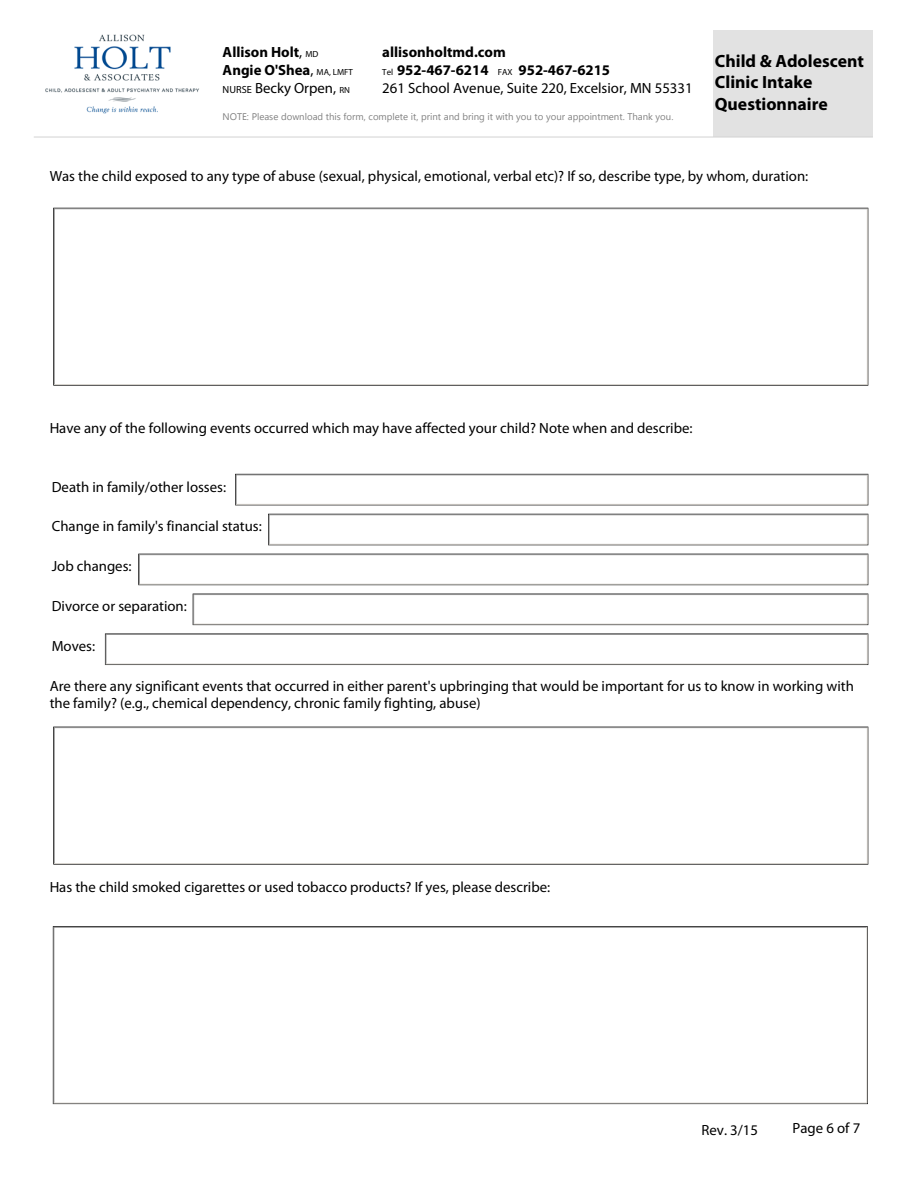
<style>
.page{position:relative;width:918px;height:1188px;background:#fff}
.page>*{position:absolute;margin:0;border:0;box-sizing:border-box;transform-origin:0 0}
.t1{font:700 17.7px/21.3px "Myriad Pro";color:#000}
.t2{font:14.85px/17.7px "Myriad Pro";color:#000}
.t3{font:700 14.85px "Myriad Pro";color:#000}
.t4{font:9.6px "Segoe UI";color:#808080}
.s1{font-weight:400}
.s2{font-weight:400;font-size:8.85px}
.s3{font-size:10.35px}
.s4{font-size:8.85px}
</style>
<div class="page">
<div style="left:713px;top:31px;width:159px;height:106px;background:#e2e2e2"></div>
<hr style="left:34px;top:137px;width:838px;height:1px;background:#d3d3d3">
<svg style="left:54px;top:208px;width:814px;height:177px"></svg>
<svg style="left:54px;top:727px;width:814px;height:137px"></svg>
<svg style="left:54px;top:927px;width:813px;height:176px"></svg>
<svg style="left:235px;top:474px;width:633px;height:31px"></svg>
<svg style="left:268px;top:514px;width:600px;height:31px"></svg>
<svg style="left:138px;top:554px;width:730px;height:31px"></svg>
<svg style="left:105px;top:633px;width:763px;height:32px"></svg>
<svg style="left:193px;top:594px;width:675px;height:31px"></svg>
<img style="left:45px;top:34px;width:154px;height:79px">
<p class="t3" style="left:223px;top:42px;width:97px">Allison Holt<span class="s1">,</span> <span class="s2">MD</span></p>
<p class="t3" style="left:382px;top:42px;width:125px">allisonholtmd.com</p>
<p class="t3" style="left:223px;top:60px;width:132px">Angie O'Shea<span class="s1">,</span> <span class="s2">MA, LMFT</span></p>
<p class="t3" style="left:382px;top:60px;width:229px"><span class="s2">Tel</span> 952-467-6214 <span class="s2">FAX</span> 952-467-6215</p>
<p class="t2" style="left:223px;top:78px;width:129px"><span class="s3">NURSE</span> Becky Orpen, <span class="s4">RN</span></p>
<p class="t2" style="left:382px;top:78px;width:312px">261 School Avenue, Suite 220, Excelsior, MN 55331</p>
<p class="t4" style="left:223px;top:110px;width:452px">NOTE: Please download this form, complete it, print and bring it with you to your appointment. Thank you.</p>
<p class="t1" style="left:715px;top:50px;width:151px">Child &amp; Adolescent<br>Clinic Intake<br>Questionnaire</p>
<p class="t2" style="left:50px;top:167px;width:760px">Was the child exposed to any type of abuse (sexual, physical, emotional, verbal etc)? If so, describe type, by whom, duration:</p>
<p class="t2" style="left:50px;top:419px;width:644px">Have any of the following events occurred which may have affected your child? Note when and describe:</p>
<p class="t2" style="left:52px;top:478px;width:176px">Death in family/other losses:</p>
<p class="t2" style="left:52px;top:517px;width:212px">Change in family's financial status:</p>
<p class="t2" style="left:52px;top:557px;width:81px">Job changes:</p>
<p class="t2" style="left:52px;top:597px;width:137px">Divorce or separation:</p>
<p class="t2" style="left:52px;top:637px;width:45px">Moves:</p>
<p class="t2" style="left:50px;top:677px;width:806px">Are there any significant events that occurred in either parent's upbringing that would be important for us to know in working with the family? (e.g., chemical dependency, chronic family fighting, abuse)</p>
<p class="t2" style="left:50px;top:878px;width:502px">Has the child smoked cigarettes or used tobacco products? If yes, please describe:</p>
<p class="t2" style="left:702px;top:1121px;width:58px">Rev. 3/15</p>
<p class="t2" style="left:793px;top:1119px;width:69px">Page 6 of 7</p>
</div>
